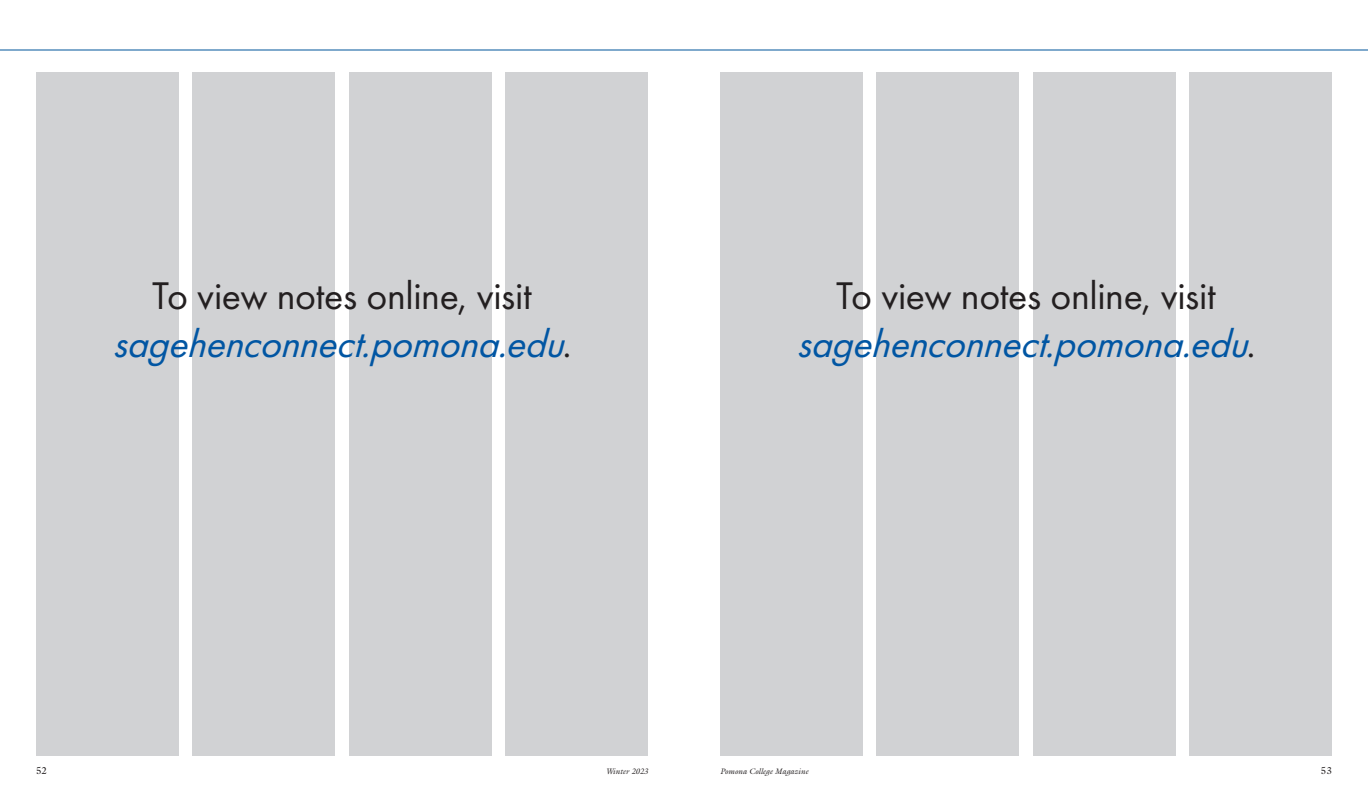
<style>
.page{position:relative;width:1368px;height:792px;background:#fff}
.page>*{position:absolute;margin:0;border:0;box-sizing:border-box;transform-origin:0 0}
.t1{font:italic 40px/48px "Futura PT";color:#0156a3;text-align:center}
.t2{font:10px "Galliard Pro";color:#231f20}
.t3{font:italic 8px "Galliard Pro";color:#231f20}
.s1{font-style:normal;color:#231f20}
</style>
<div class="page">
<div style="left:1033px;top:72px;width:143px;height:684px;background:#d1d2d4"></div>
<div style="left:349px;top:72px;width:143px;height:684px;background:#d1d2d4"></div>
<div style="left:720px;top:72px;width:143px;height:684px;background:#d1d2d4"></div>
<div style="left:36px;top:72px;width:143px;height:684px;background:#d1d2d4"></div>
<div style="left:1189px;top:72px;width:143px;height:684px;background:#d1d2d4"></div>
<div style="left:505px;top:72px;width:143px;height:684px;background:#d1d2d4"></div>
<div style="left:876px;top:72px;width:143px;height:684px;background:#d1d2d4"></div>
<div style="left:192px;top:72px;width:143px;height:684px;background:#d1d2d4"></div>
<hr style="left:0;top:50px;width:684px;height:1px;background:#01549a">
<hr style="left:684px;top:50px;width:684px;height:1px;background:#01549a">
<p class="t1" style="left:112px;top:272px;width:461px"><span class="s1">To view notes online, visit </span>sagehenconnect.pomona.edu<span class="s1">.</span></p>
<p class="t1" style="left:796px;top:272px;width:461px"><span class="s1">To view notes online, visit </span>sagehenconnect.pomona.edu<span class="s1">.</span></p>
<p class="t2" style="left:36px;top:764px;width:13px">52</p>
<p class="t3" style="left:606px;top:766px;width:44px">Winter 2023</p>
<p class="t3" style="left:720px;top:766px;width:90px">Pomona College Magazine</p>
<p class="t2" style="left:1321px;top:764px;width:13px">53</p>
</div>
